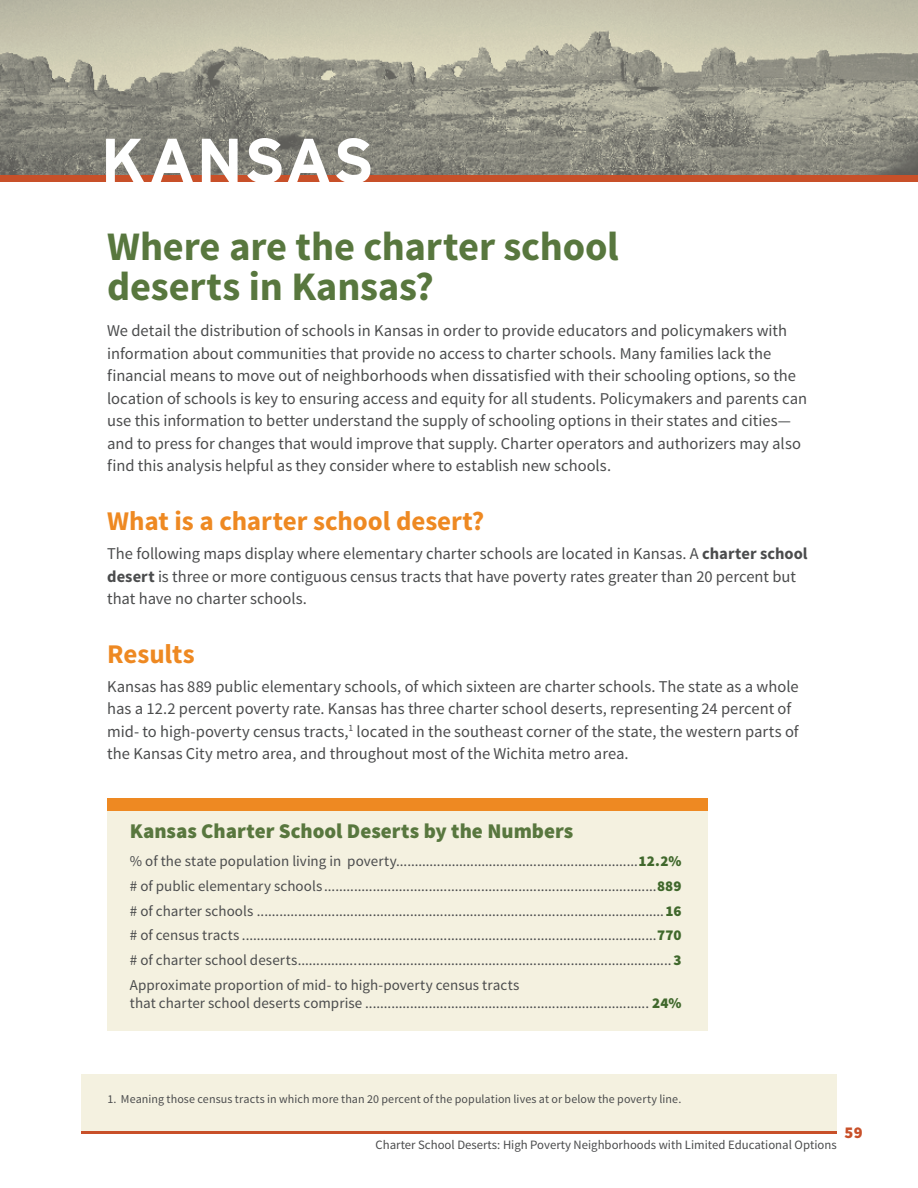
<style>
.page{position:relative;width:918px;height:1188px;background:#fff}
.page>*{position:absolute;margin:0;border:0;box-sizing:border-box;transform-origin:0 0}
.t1{font:700 63px "Interstate";letter-spacing:.005em;color:#fff}
.t2{font:700 40.5px/40.5px "Source Sans Pro";letter-spacing:-.005em;color:#58773e}
.t3{font:700 27px "Source Sans Pro";letter-spacing:-.005em;color:#ee8922}
.t4{font:900 21px "Source Sans Pro";color:#58773e}
.t5{font:16.5px/22.5px "Source Sans Pro";color:#4b4c4d}
.t6{font:900 16.5px "Source Sans Pro";color:#c85029}
.t7{font:15px "Source Sans Pro";letter-spacing:.005em;color:#4b4c4d}
.t8{font:12.75px "Source Sans Pro";color:#4b4c4d}
.t9{font:12px "Source Sans Pro";letter-spacing:.01em;color:#4b4c4d}
.s1{font-weight:700}
.s2{font-weight:900;color:#40682c}
</style>
<div class="page">
<hr style="left:81px;top:1131px;width:756px;height:3px;background:#c85029">
<img style="left:0;top:0;width:918px;height:176px">
<div style="left:0;top:176px;width:918px;height:6px;background:#c85029"></div>
<div style="left:107px;top:804px;width:601px;height:227px;background:#f4f1e0"></div>
<div style="left:107px;top:798px;width:601px;height:12px;background:#ee8922"></div>
<div style="left:81px;top:1074px;width:756px;height:57px;background:#f4f1e0"></div>
<p class="t1" style="left:100px;top:125px;width:275px">KANSAS</p>
<p class="t2" style="left:107px;top:228px;width:513px">Where are the charter school deserts in Kansas?</p>
<p class="t5" style="left:107px;top:320px;width:701px">We detail the distribution of schools in Kansas in order to provide educators and policymakers with information about communities that provide no access to charter schools. Many families lack the financial means to move out of neighborhoods when dissatisfied with their schooling options, so the location of schools is key to ensuring access and equity for all students. Policymakers and parents can use this information to better understand the supply of schooling options in their states and cities— and to press for changes that would improve that supply. Charter operators and authorizers may also find this analysis helpful as they consider where to establish new schools.</p>
<p class="t3" style="left:107px;top:504px;width:379px">What is a charter school desert?</p>
<p class="t5" style="left:107px;top:543px;width:702px">The following maps display where elementary charter schools are located in Kansas. A <span class="s1">charter school desert</span> is three or more contiguous census tracts that have poverty rates greater than 20 percent but that have no charter schools.</p>
<p class="t3" style="left:107px;top:636px;width:89px">Results</p>
<p class="t5" style="left:107px;top:675px;width:693px">Kansas has 889 public elementary schools, of which sixteen are charter schools. The state as a whole has a 12.2 percent poverty rate. Kansas has three charter school deserts, representing 24 percent of mid- to high-poverty census tracts,<sup>1</sup> located in the southeast corner of the state, the western parts of the Kansas City metro area, and throughout most of the Wichita metro area.</p>
<p class="t4" style="left:130px;top:818px;width:445px">Kansas Charter School Deserts by the Numbers</p>
<p class="t7" style="left:130px;top:852px;width:553px">% of the state population living in poverty.................................................................<span class="s2">12.2%</span></p>
<p class="t7" style="left:130px;top:877px;width:553px"># of public elementary schools .........................................................................................<span class="s2">889</span></p>
<p class="t7" style="left:130px;top:901px;width:553px"># of charter schools .............................................................................................................<span class="s2">16</span></p>
<p class="t7" style="left:130px;top:926px;width:553px"># of census tracts ...............................................................................................................<span class="s2">770</span></p>
<p class="t7" style="left:130px;top:951px;width:553px"># of charter school deserts....................................................................................................<span class="s2">3</span></p>
<p class="t7" style="left:130px;top:976px;width:391px">Approximate proportion of mid- to high-poverty census tracts</p>
<p class="t7" style="left:130px;top:994px;width:553px">that charter school deserts comprise ............................................................................ <span class="s2">24%</span></p>
<p class="t9" style="left:107px;top:1091px;width:575px">1. Meaning those census tracts in which more than 20 percent of the population lives at or below the poverty line.</p>
<p class="t8" style="left:376px;top:1137px;width:463px">Charter School Deserts: High Poverty Neighborhoods with Limited Educational Options</p>
<p class="t6" style="left:845px;top:1121px;width:20px">59</p>
</div>
